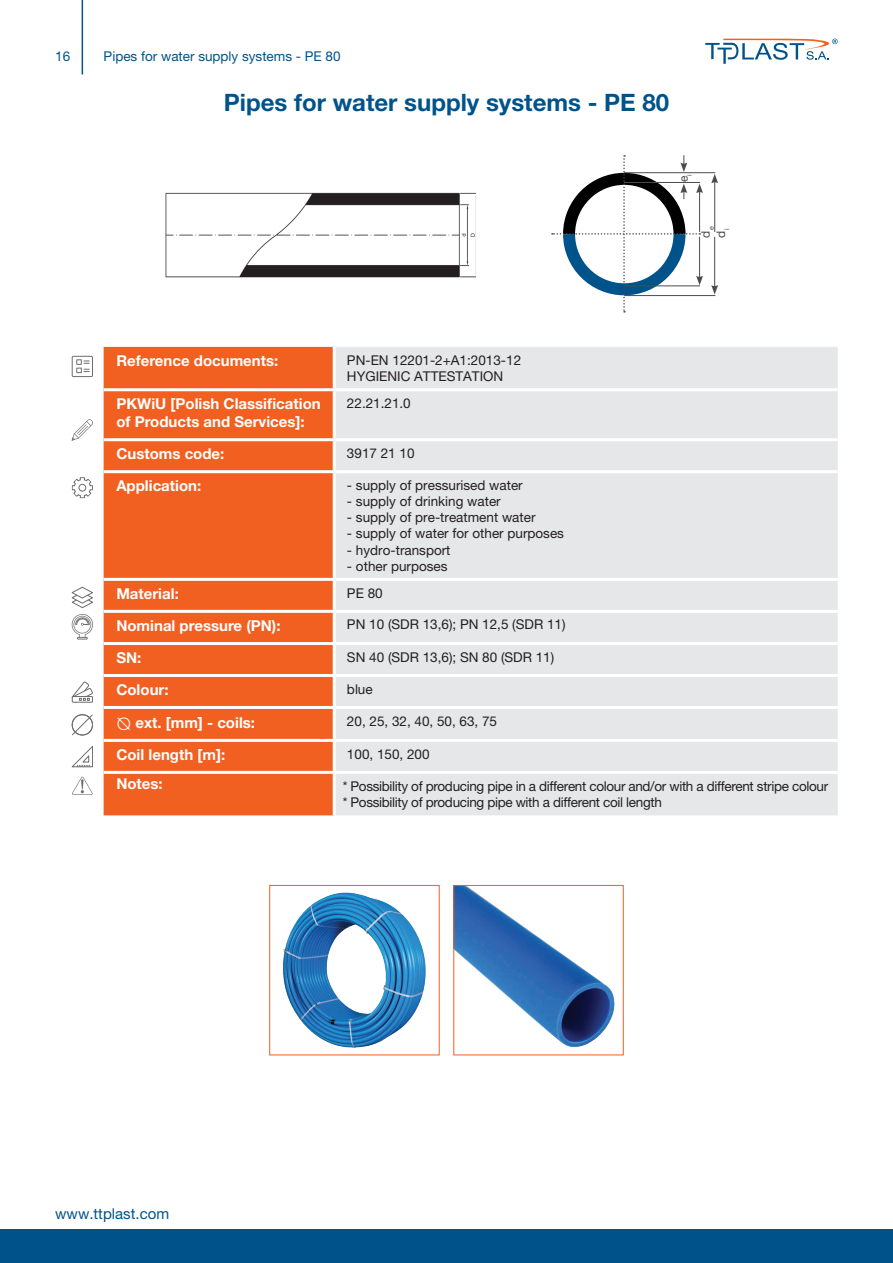
<style>
.page{position:relative;width:893px;height:1263px;background:#fff}
.page>*{position:absolute;margin:0;border:0;box-sizing:border-box;transform-origin:0 0}
.t1{font:700 24px "Helvetica Neue LT Pro";color:#00538a}
.t2{font:700 15px/18px "Helvetica Neue LT Pro";color:#fff}
.t3{font:15px "Helvetica Neue LT Pro";color:#00538a}
.t4{font:13.5px "Helvetica Neue LT Pro";color:#231f20}
.t5{font:13.5px "Helvetica Neue LT Pro";letter-spacing:-.025em;color:#231f20}
.t6{font:13.5px "Helvetica Neue LT Pro";color:#00538a}
.t7{font:12px "Helvetica Neue LT Pro";color:#4b4c4d}
.s1{font-family:"Cambria";font-weight:400}
</style>
<div class="page">
<div style="left:0;top:1229px;width:893px;height:34px;background:#00538a"></div>
<svg style="left:705px;top:39px;width:133px;height:25px"></svg>
<hr style="left:82px;top:0;width:1px;height:74px;background:#00538a">
<img style="left:165px;top:192px;width:311px;height:86px">
<div style="left:104px;top:347px;width:229px;height:468px;background:#f26021"></div>
<div style="left:336px;top:347px;width:502px;height:468px;background:#e6e7e9"></div>
<hr style="left:104px;top:388px;width:230px;height:3px;background:#fff">
<hr style="left:104px;top:438px;width:230px;height:3px;background:#fff">
<hr style="left:104px;top:470px;width:230px;height:3px;background:#fff">
<hr style="left:104px;top:578px;width:230px;height:3px;background:#fff">
<hr style="left:104px;top:610px;width:230px;height:3px;background:#fff">
<hr style="left:104px;top:642px;width:230px;height:3px;background:#fff">
<hr style="left:104px;top:674px;width:230px;height:3px;background:#fff">
<hr style="left:104px;top:706px;width:230px;height:3px;background:#fff">
<hr style="left:104px;top:739px;width:230px;height:3px;background:#fff">
<hr style="left:104px;top:771px;width:230px;height:3px;background:#fff">
<hr style="left:334px;top:388px;width:504px;height:3px;background:#fff">
<hr style="left:334px;top:438px;width:504px;height:3px;background:#fff">
<hr style="left:334px;top:470px;width:504px;height:3px;background:#fff">
<hr style="left:334px;top:578px;width:504px;height:3px;background:#fff">
<hr style="left:334px;top:610px;width:504px;height:3px;background:#fff">
<hr style="left:334px;top:642px;width:504px;height:3px;background:#fff">
<hr style="left:334px;top:674px;width:504px;height:3px;background:#fff">
<hr style="left:334px;top:706px;width:504px;height:3px;background:#fff">
<hr style="left:334px;top:739px;width:504px;height:3px;background:#fff">
<hr style="left:334px;top:771px;width:504px;height:3px;background:#fff">
<img style="left:283px;top:892px;width:143px;height:156px">
<div style="left:269px;top:885px;width:171px;height:170px;border:1px solid #f26021"></div>
<img style="left:455px;top:887px;width:160px;height:160px">
<div style="left:453px;top:885px;width:171px;height:170px;border:1px solid #f26021"></div>
<hr style="left:624px;top:172px;width:91px;height:1px;background:#4b4c4d">
<hr style="left:624px;top:295px;width:91px;height:1px;background:#4b4c4d">
<hr style="left:714px;top:237px;width:1px;height:50px;background:#4b4c4d">
<svg style="left:711px;top:285px;width:7px;height:10px"></svg>
<hr style="left:714px;top:181px;width:1px;height:51px;background:#4b4c4d">
<svg style="left:711px;top:174px;width:7px;height:9px"></svg>
<svg style="left:552px;top:155px;width:151px;height:158px"></svg>
<svg style="left:72px;top:587px;width:21px;height:21px"></svg>
<svg style="left:72px;top:477px;width:21px;height:21px"></svg>
<div style="left:72px;top:356px;width:21px;height:21px;border:1px solid #6c6d70"></div>
<svg style="left:76px;top:359px;width:14px;height:14px"></svg>
<svg style="left:72px;top:681px;width:21px;height:22px"></svg>
<svg style="left:72px;top:714px;width:21px;height:21px"></svg>
<div style="left:72px;top:714px;width:21px;height:21px;border:1px solid #6c6d70;border-radius:50%"></div>
<svg style="left:72px;top:746px;width:21px;height:21px"></svg>
<svg style="left:72px;top:777px;width:21px;height:18px"></svg>
<svg style="left:72px;top:419px;width:21px;height:21px"></svg>
<svg style="left:72px;top:614px;width:21px;height:25px"></svg>
<p class="t6" style="left:55px;top:48px;width:17px">16</p>
<p class="t6" style="left:104px;top:48px;width:239px">Pipes for water supply systems - PE 80</p>
<p class="t1" style="left:224px;top:87px;width:447px">Pipes for water supply systems - PE 80</p>
<p class="t7" style="left:677px;top:182px;width:9px;rotate:-90deg">e<sub>i</sub></p>
<p class="t7" style="left:698px;top:237px;width:12px;rotate:-90deg">d<sub>e</sub></p>
<p class="t7" style="left:714px;top:237px;width:10px;rotate:-90deg">d<sub>i</sub></p>
<p class="t2" style="left:116px;top:351px;width:163px">Reference documents:</p>
<p class="t4" style="left:347px;top:352px;width:176px">PN-EN 12201-2+A1:2013-12</p>
<p class="t4" style="left:347px;top:368px;width:158px">HYGIENIC ATTESTATION</p>
<p class="t2" style="left:116px;top:394px;width:206px">PKWiU [Polish Classification of Products and Services]:</p>
<p class="t4" style="left:347px;top:395px;width:65px">22.21.21.0</p>
<p class="t2" style="left:116px;top:444px;width:110px">Customs code:</p>
<p class="t4" style="left:347px;top:445px;width:69px">3917 21 10</p>
<p class="t2" style="left:116px;top:476px;width:86px">Application:</p>
<p class="t4" style="left:347px;top:477px;width:177px">- supply of pressurised water</p>
<p class="t4" style="left:347px;top:493px;width:155px">- supply of drinking water</p>
<p class="t4" style="left:347px;top:509px;width:190px">- supply of pre-treatment water</p>
<p class="t4" style="left:347px;top:526px;width:219px">- supply of water for other purposes</p>
<p class="t4" style="left:347px;top:542px;width:105px">- hydro-transport</p>
<p class="t4" style="left:347px;top:558px;width:102px">- other purposes</p>
<p class="t2" style="left:116px;top:584px;width:64px">Material:</p>
<p class="t4" style="left:347px;top:585px;width:37px">PE 80</p>
<p class="t2" style="left:116px;top:616px;width:166px">Nominal pressure (PN):</p>
<p class="t4" style="left:347px;top:617px;width:220px">PN 10 (SDR 13,6); PN 12,5 (SDR 11)</p>
<p class="t2" style="left:116px;top:648px;width:27px">SN:</p>
<p class="t4" style="left:347px;top:649px;width:209px">SN 40 (SDR 13,6); SN 80 (SDR 11)</p>
<p class="t2" style="left:116px;top:680px;width:54px">Colour:</p>
<p class="t4" style="left:347px;top:681px;width:27px">blue</p>
<p class="t2" style="left:116px;top:713px;width:140px"><span class="s1">⦰</span> ext. [mm] - coils:</p>
<p class="t4" style="left:347px;top:713px;width:152px">20, 25, 32, 40, 50, 63, 75</p>
<p class="t2" style="left:116px;top:745px;width:110px">Coil length [m]:</p>
<p class="t4" style="left:347px;top:746px;width:84px">100, 150, 200</p>
<p class="t2" style="left:116px;top:774px;width:48px">Notes:</p>
<p class="t5" style="left:343px;top:778px;width:487px">* Possibility of producing pipe in a different colour and/or with a different stripe colour</p>
<p class="t5" style="left:343px;top:794px;width:321px">* Possibility of producing pipe with a different coil length</p>
<p class="t3" style="left:55px;top:1204px;width:115px">www.ttplast.com</p>
</div>
